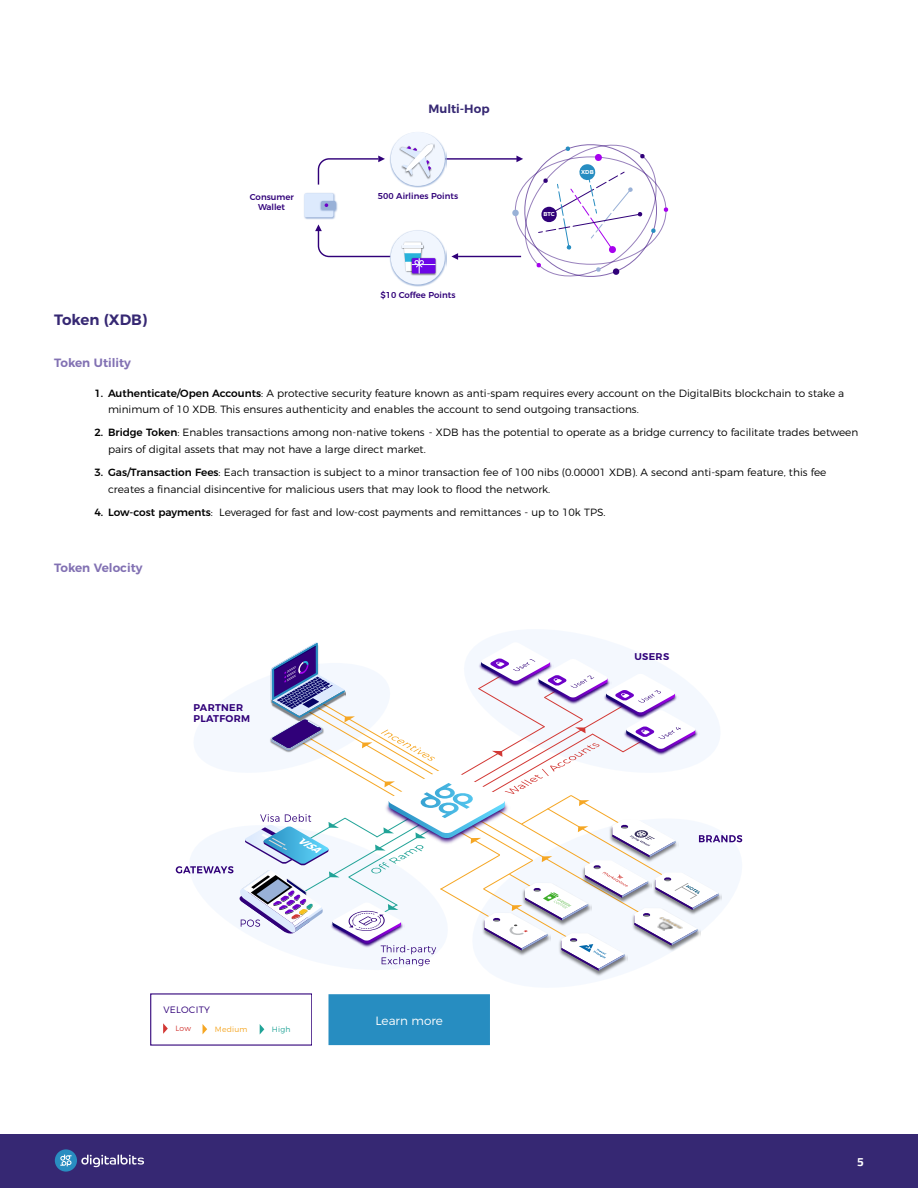
<style>
.page{position:relative;width:918px;height:1188px;background:#fff}
.page>*{position:absolute;margin:0;border:0;box-sizing:border-box;transform-origin:0 0}
.t1{font:600 15px "Montserrat";color:#362873}
.t2{font:600 12px "Montserrat";color:#8271b3}
.t3{font:600 12px "Montserrat";color:#362873}
.t4{font:300 12px "Montserrat";color:#fff}
.t5{font:700 12px "Cairo";color:#fff}
.t6{font:300 10.5px/16.5px "Montserrat";color:#000}
.t7{font:600 9.75px/11.7px "Montserrat";letter-spacing:.03em;color:#300079}
.t8{font:300 9.3px "Montserrat";letter-spacing:.03em;color:#300079}
.t9{font:500 8.55px/10.2px "Montserrat";color:#300079;text-align:center}
.t10{font:300 7.65px "Montserrat";letter-spacing:.03em;color:#f5a623}
.t11{font:300 7.65px "Montserrat";color:#21a397}
.t12{font:300 7.65px "Montserrat";color:#d23834}
.t13{font:600 5.7px "Montserrat";color:#fff}
.s1{font-weight:500}
</style>
<div class="page">
<div style="left:0;top:1134px;width:918px;height:54px;background:#362873"></div>
<svg style="left:81px;top:1155px;width:63px;height:12px"></svg>
<div style="left:55px;top:1149px;width:22px;height:23px;background:#298dc1;border-radius:50%"></div>
<svg style="left:60px;top:1155px;width:12px;height:11px"></svg>
<svg style="left:492px;top:839px;width:251px;height:148px"></svg>
<img style="left:558px;top:973px;width:70px;height:3px">
<svg style="left:176px;top:630px;width:566px;height:343px"></svg>
<svg style="left:163px;top:1023px;width:5px;height:11px"></svg>
<svg style="left:203px;top:1024px;width:4px;height:10px"></svg>
<svg style="left:260px;top:1024px;width:4px;height:10px"></svg>
<img style="left:304px;top:203px;width:34px;height:16px">
<svg style="left:304px;top:193px;width:32px;height:24px"></svg>
<hr style="left:445px;top:158px;width:72px;height:2px;background:#300079">
<svg style="left:317px;top:156px;width:68px;height:29px"></svg>
<svg style="left:451px;top:253px;width:7px;height:7px"></svg>
<hr style="left:458px;top:256px;width:63px;height:1px;background:#300079">
<svg style="left:315px;top:224px;width:43px;height:34px"></svg>
<img style="left:390px;top:132px;width:56px;height:56px">
<div style="left:391px;top:132px;width:54px;height:54px;background:#f1f6fe;border-radius:27px"></div>
<img style="left:394px;top:230px;width:52px;height:56px">
<div style="left:391px;top:230px;width:54px;height:55px;background:#f1f6fe;border-radius:27px"></div>
<svg style="left:512px;top:144px;width:156px;height:133px"></svg>
<img style="left:358px;top:242px;width:66px;height:31px">
<div style="left:404px;top:248px;width:17px;height:23px;background:#fff"></div>
<div style="left:404px;top:253px;width:17px;height:9px;background:#29b2db"></div>
<svg style="left:404px;top:242px;width:18px;height:4px"></svg>
<img style="left:402px;top:248px;width:21px;height:1px">
<hr style="left:402px;top:246px;width:21px;height:2px;background:#f1f6fe">
<img style="left:411px;top:258px;width:26px;height:17px">
<svg style="left:412px;top:258px;width:23px;height:15px"></svg>
<img style="left:399px;top:143px;width:36px;height:36px">
<svg style="left:400px;top:144px;width:34px;height:33px"></svg>
<div style="left:328px;top:994px;width:162px;height:51px;background:#278dc1;border:2px solid #278dc1"></div>
<p class="t3" style="left:428px;top:99px;width:63px">Multi-Hop</p>
<p class="t9" style="left:250px;top:191px;width:45px">Consumer<br>Wallet</p>
<p class="t9" style="left:378px;top:190px;width:82px">500 Airlines Points</p>
<p class="t9" style="left:380px;top:289px;width:77px">$10 Coffee Points</p>
<p class="t13" style="left:543px;top:210px;width:13px">BTC</p>
<p class="t13" style="left:581px;top:167px;width:14px">XDB</p>
<h1 class="t1" style="left:54px;top:307px;width:95px">Token (XDB)</h1>
<p class="t2" style="left:54px;top:353px;width:79px">Token Utility</p>
<p class="t6" style="left:108px;top:384px;width:738px;text-indent:-14px"><span class="s1">1. Authenticate/Open Accounts</span>: A protective security feature known as anti-spam requires every account on the DigitalBits blockchain to stake a minimum of 10 XDB. This ensures authenticity and enables the account to send outgoing transactions.</p>
<p class="t6" style="left:108px;top:423px;width:752px;text-indent:-14px"><span class="s1">2. Bridge Token</span>: Enables transactions among non-native tokens - XDB has the potential to operate as a bridge currency to facilitate trades between pairs of digital assets that may not have a large direct market.</p>
<p class="t6" style="left:108px;top:463px;width:720px;text-indent:-14px"><span class="s1">3. Gas/Transaction Fees</span>: Each transaction is subject to a minor transaction fee of 100 nibs (0.00001 XDB). A second anti-spam feature, this fee creates a financial disincentive for malicious users that may look to flood the network.</p>
<p class="t6" style="left:94px;top:503px;width:513px"><span class="s1">4. Low-cost payments</span>: Leveraged for fast and low-cost payments and remittances - up to 10k TPS.</p>
<p class="t2" style="left:54px;top:558px;width:90px">Token Velocity</p>
<p class="t7" style="left:194px;top:701px;width:58px">PARTNER<br>PLATFORM</p>
<p class="t8" style="left:163px;top:1002px;width:48px">VELOCITY</p>
<p class="t12" style="left:175px;top:1022px;width:17px">Low</p>
<p class="t10" style="left:215px;top:1023px;width:34px">Medium</p>
<p class="t11" style="left:272px;top:1023px;width:20px">High</p>
<p class="t4" style="left:375px;top:1012px;width:69px">Learn more</p>
<p class="t7" style="left:635px;top:650px;width:36px">USERS</p>
<p class="t5" style="left:857px;top:1155px;width:8px">5</p>
</div>
